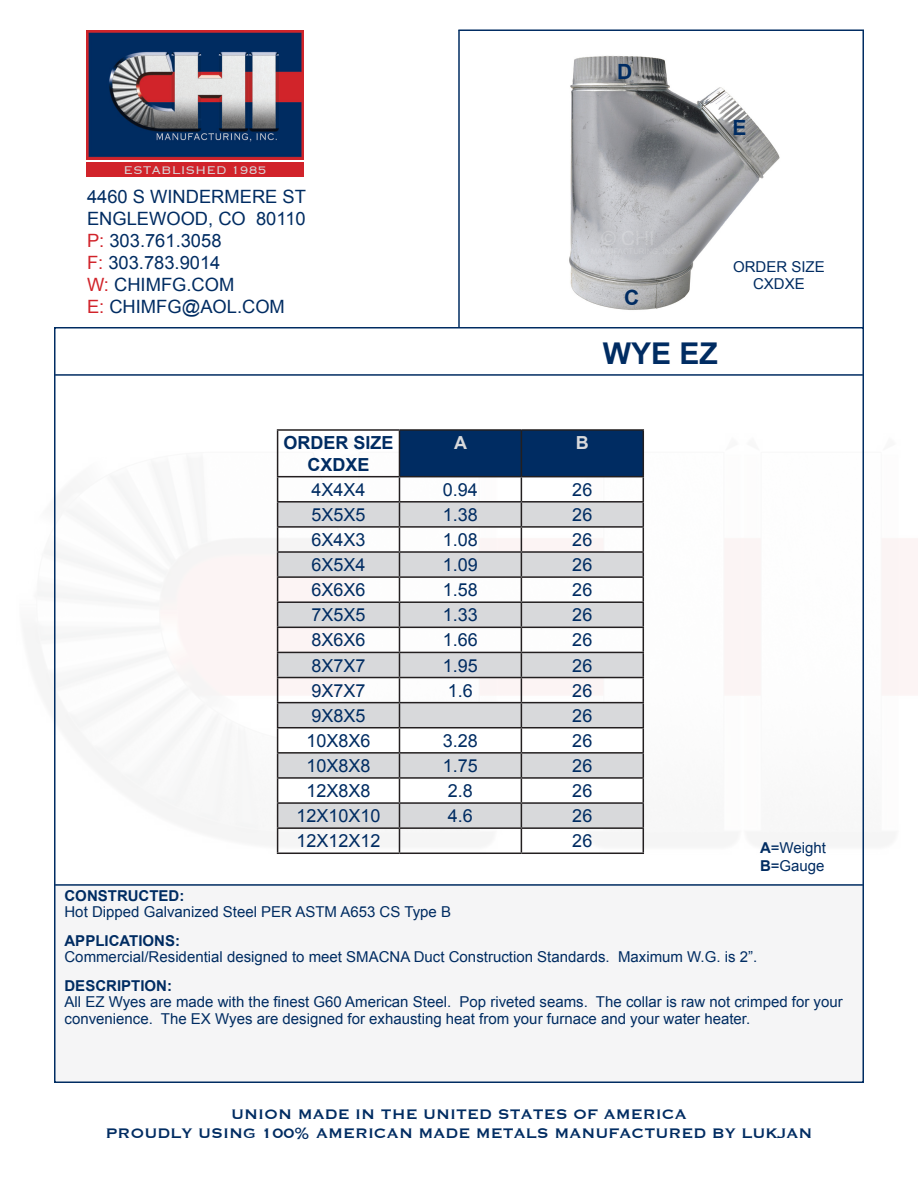
<style>
.page{position:relative;width:918px;height:1188px;background:#fff}
.page>*{position:absolute;margin:0;border:0;box-sizing:border-box;transform-origin:0 0}
.t1{font:700 30px "Arial";color:#002c62}
.t2{font:700 21px "Arial";color:#002c62}
.t3{font:18.3px "Arial";color:#002c62}
.t4{font:18px "Arial";color:#002c62}
.t5{font:18px "Copperplate";color:#002c62}
.t6{font:700 18px/21.6px "Arial";color:#002c62;text-align:center}
.t7{font:700 18px "Arial";color:#d8d9db}
.t8{font:15px/16.5px "Arial";color:#002c62}
.t9{font:700 15px "Arial";color:#002c62}
.t10{font:300 14.55px "Copperplate";color:#d8d9db}
.s1{color:#d1232a}
.s2{font-weight:700}
</style>
<div class="page">
<img style="left:35px;top:429px;width:883px;height:425px">
<div style="left:55px;top:885px;width:808px;height:197px;background:#f5f5f6"></div>
<div style="left:87px;top:162px;width:217px;height:14px;background:#d1232a"></div>
<img style="left:87px;top:30px;width:217px;height:130px">
<img style="left:569px;top:56px;width:211px;height:254px">
<hr style="left:55px;top:374px;width:808px;height:2px;background:#002c62">
<hr style="left:55px;top:884px;width:808px;height:2px;background:#002c62">
<hr style="left:277px;top:429px;width:122px;height:2px;background:#231f20">
<hr style="left:399px;top:429px;width:122px;height:2px;background:#231f20">
<hr style="left:521px;top:429px;width:123px;height:2px;background:#231f20">
<svg style="left:277px;top:430px;width:367px;height:423px"></svg>
<hr style="left:277px;top:853px;width:122px;height:1px;background:#231f20">
<hr style="left:399px;top:853px;width:122px;height:1px;background:#231f20">
<hr style="left:521px;top:853px;width:123px;height:1px;background:#231f20">
<hr style="left:458px;top:30px;width:2px;height:298px;background:#002c62">
<hr style="left:862px;top:30px;width:2px;height:298px;background:#002c62">
<hr style="left:458px;top:29px;width:406px;height:2px;background:#002c62">
<p class="t10" style="left:123px;top:160px;width:145px">ESTABLISHED 1985</p>
<p class="t3" style="left:87px;top:185px;width:221px">4460 S WINDERMERE ST</p>
<p class="t3" style="left:87px;top:207px;width:220px">ENGLEWOOD, CO 80110</p>
<p class="t3" style="left:87px;top:229px;width:136px"><span class="s1">P:</span> 303.761.3058</p>
<p class="t3" style="left:87px;top:251px;width:135px"><span class="s1">F:</span> 303.783.9014</p>
<p class="t3" style="left:87px;top:273px;width:149px"><span class="s1">W:</span> CHIMFG.COM</p>
<p class="t3" style="left:87px;top:295px;width:199px"><span class="s1">E:</span> CHIMFG@AOL.COM</p>
<p class="t2" style="left:617px;top:58px;width:17px">D</p>
<p class="t2" style="left:732px;top:114px;width:16px">E</p>
<p class="t2" style="left:624px;top:283px;width:17px">C</p>
<p class="t1" style="left:603px;top:333px;width:117px">WYE EZ</p>
<p class="t8" style="left:733px;top:259px;width:93px">ORDER SIZE</p>
<p class="t8" style="left:753px;top:275px;width:53px">CXDXE</p>
<p class="t6" style="left:284px;top:433px;width:111px">ORDER SIZE<br>CXDXE</p>
<p class="t7" style="left:454px;top:431px;width:14px">A</p>
<p class="t7" style="left:576px;top:431px;width:14px">B</p>
<p class="t4" style="left:312px;top:478px;width:56px">4X4X4</p>
<p class="t4" style="left:443px;top:478px;width:37px">0.94</p>
<p class="t4" style="left:572px;top:478px;width:22px">26</p>
<p class="t4" style="left:312px;top:503px;width:56px">5X5X5</p>
<p class="t4" style="left:443px;top:503px;width:37px">1.38</p>
<p class="t4" style="left:572px;top:503px;width:22px">26</p>
<p class="t4" style="left:312px;top:528px;width:56px">6X4X3</p>
<p class="t4" style="left:443px;top:528px;width:37px">1.08</p>
<p class="t4" style="left:572px;top:528px;width:22px">26</p>
<p class="t4" style="left:312px;top:553px;width:56px">6X5X4</p>
<p class="t4" style="left:443px;top:553px;width:37px">1.09</p>
<p class="t4" style="left:572px;top:553px;width:22px">26</p>
<p class="t4" style="left:312px;top:578px;width:56px">6X6X6</p>
<p class="t4" style="left:443px;top:578px;width:37px">1.58</p>
<p class="t4" style="left:572px;top:578px;width:22px">26</p>
<p class="t4" style="left:312px;top:603px;width:56px">7X5X5</p>
<p class="t4" style="left:443px;top:603px;width:37px">1.33</p>
<p class="t4" style="left:572px;top:603px;width:22px">26</p>
<p class="t4" style="left:312px;top:628px;width:56px">8X6X6</p>
<p class="t4" style="left:443px;top:628px;width:37px">1.66</p>
<p class="t4" style="left:572px;top:628px;width:22px">26</p>
<p class="t4" style="left:312px;top:653px;width:56px">8X7X7</p>
<p class="t4" style="left:443px;top:653px;width:37px">1.95</p>
<p class="t4" style="left:572px;top:653px;width:22px">26</p>
<p class="t4" style="left:312px;top:679px;width:56px">9X7X7</p>
<p class="t4" style="left:448px;top:679px;width:27px">1.6</p>
<p class="t4" style="left:572px;top:679px;width:22px">26</p>
<p class="t4" style="left:312px;top:704px;width:56px">9X8X5</p>
<p class="t4" style="left:572px;top:704px;width:22px">26</p>
<p class="t4" style="left:307px;top:729px;width:66px">10X8X6</p>
<p class="t4" style="left:443px;top:729px;width:37px">3.28</p>
<p class="t4" style="left:572px;top:729px;width:22px">26</p>
<p class="t4" style="left:307px;top:754px;width:66px">10X8X8</p>
<p class="t4" style="left:443px;top:754px;width:37px">1.75</p>
<p class="t4" style="left:572px;top:754px;width:22px">26</p>
<p class="t4" style="left:307px;top:779px;width:66px">12X8X8</p>
<p class="t4" style="left:448px;top:779px;width:27px">2.8</p>
<p class="t4" style="left:572px;top:779px;width:22px">26</p>
<p class="t4" style="left:297px;top:804px;width:86px">12X10X10</p>
<p class="t4" style="left:448px;top:804px;width:27px">4.6</p>
<p class="t4" style="left:572px;top:804px;width:22px">26</p>
<p class="t4" style="left:297px;top:829px;width:86px">12X12X12</p>
<p class="t4" style="left:572px;top:829px;width:22px">26</p>
<p class="t8" style="left:760px;top:840px;width:67px"><span class="s2">A</span>=Weight</p>
<p class="t8" style="left:760px;top:858px;width:66px"><span class="s2">B</span>=Gauge</p>
<p class="t9" style="left:64px;top:886px;width:121px">CONSTRUCTED:</p>
<p class="t8" style="left:64px;top:904px;width:388px">Hot Dipped Galvanized Steel PER ASTM A653 CS Type B</p>
<p class="t9" style="left:64px;top:931px;width:117px">APPLICATIONS:</p>
<p class="t8" style="left:64px;top:949px;width:694px">Commercial/Residential designed to meet SMACNA Duct Construction Standards. Maximum W.G. is 2”.</p>
<p class="t9" style="left:64px;top:976px;width:109px">DESCRIPTION:</p>
<p class="t8" style="left:64px;top:994px;width:780px">All EZ Wyes are made with the finest G60 American Steel. Pop riveted seams. The collar is raw not crimped for your convenience. The EX Wyes are designed for exhausting heat from your furnace and your water heater.</p>
<p class="t5" style="left:231px;top:1102px;width:457px">UNION MADE IN THE UNITED STATES OF AMERICA</p>
<p class="t5" style="left:106px;top:1121px;width:708px">PROUDLY USING 100% AMERICAN MADE METALS MANUFACTURED BY LUKJAN</p>
</div>
